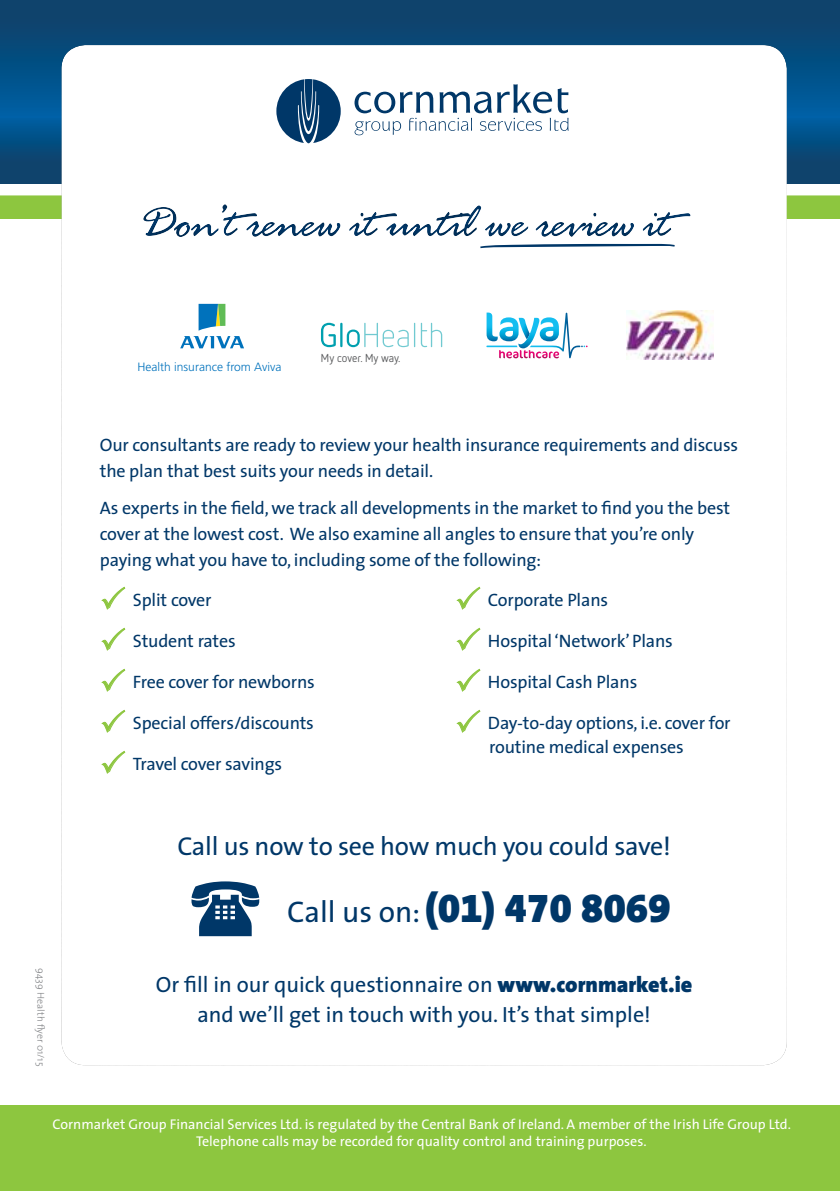
<style>
.page{position:relative;width:840px;height:1191px;background:#fff}
.page>*{position:absolute;margin:0;border:0;box-sizing:border-box;transform-origin:0 0}
.t1{font:italic 51px "Centra Script";color:#003768}
.t2{font:40px "The Sans Black Expert";letter-spacing:.01em;color:#003768}
.t3{font:26px "The Sans";letter-spacing:-.01em;color:#003768}
.t4{font:22px/29.4px "The Sans";color:#003768;text-align:center}
.t5{font:18px/26px "The Sans";letter-spacing:-.01em;color:#003768}
.t6{font:14.2px/17px "The Sans";color:#fff;text-align:center}
.t7{font:300 12px "Frutiger";color:#0072bc}
.t8{font:11.6px "Netto OT";color:#58595b}
.t9{font:300 10px "The Sans";color:#808285}
.s1{font-family:"The Sans";font-size:30px}
.s2{font-weight:900}
</style>
<div class="page">
<div style="left:0;top:1106px;width:839px;height:85px;background:#8dc63f"></div>
<div style="left:0;top:188px;width:839px;height:31px;background:#8dc63f"></div>
<div style="left:0;top:115px;width:839px;height:69px;background:linear-gradient(to bottom,#005c9e,#133c5e)"></div>
<div style="left:0;top:0;width:839px;height:117px;background:linear-gradient(to bottom,#103e63,#005ea1)"></div>
<div style="left:0;top:185px;width:839px;height:10px;background:#fff"></div>
<div style="left:60px;top:38px;width:728px;height:1028px;background:#fff"></div>
<svg style="left:180px;top:304px;width:64px;height:44px"></svg>
<svg style="left:321px;top:323px;width:14px;height:24px"></svg>
<hr style="left:340px;top:323px;width:2px;height:24px;background:#00a0af">
<svg style="left:346px;top:323px;width:62px;height:24px"></svg>
<hr style="left:413px;top:323px;width:2px;height:24px;background:#71cad1">
<svg style="left:420px;top:323px;width:22px;height:24px"></svg>
<svg style="left:486px;top:312px;width:101px;height:46px"></svg>
<img style="left:626px;top:310px;width:87px;height:49px">
<svg style="left:354px;top:84px;width:214px;height:51px"></svg>
<svg style="left:276px;top:79px;width:64px;height:64px"></svg>
<div style="left:134px;top:194px;width:571px;height:63px;background:#000;opacity:.5"></div>
<svg style="left:478px;top:243px;width:198px;height:6px"></svg>
<svg style="left:101px;top:586px;width:25px;height:24px"></svg>
<svg style="left:101px;top:627px;width:25px;height:24px"></svg>
<svg style="left:101px;top:668px;width:25px;height:24px"></svg>
<svg style="left:101px;top:709px;width:25px;height:24px"></svg>
<svg style="left:101px;top:750px;width:25px;height:24px"></svg>
<svg style="left:456px;top:586px;width:24px;height:24px"></svg>
<svg style="left:456px;top:627px;width:24px;height:24px"></svg>
<svg style="left:456px;top:668px;width:24px;height:24px"></svg>
<svg style="left:456px;top:709px;width:24px;height:24px"></svg>
<h1 class="t1" style="left:143px;top:194px;width:528px">Don’t renew it until we review it</h1>
<p class="t7" style="left:137px;top:359px;width:145px">Health insurance from Aviva</p>
<p class="t8" style="left:321px;top:350px;width:81px">My cover. My way.</p>
<p class="t5" style="left:100px;top:431px;width:639px">Our consultants are ready to review your health insurance requirements and discuss the plan that best suits your needs in detail.</p>
<p class="t5" style="left:100px;top:494px;width:631px">As experts in the field, we track all developments in the market to find you the best cover at the lowest cost. We also examine all angles to ensure that you’re only paying what you have to, including some of the following:</p>
<p class="t5" style="left:133px;top:586px;width:80px">Split cover</p>
<p class="t5" style="left:133px;top:627px;width:104px">Student rates</p>
<p class="t5" style="left:133px;top:668px;width:183px">Free cover for newborns</p>
<p class="t5" style="left:133px;top:709px;width:182px">Special offers/discounts</p>
<p class="t5" style="left:133px;top:750px;width:151px">Travel cover savings</p>
<p class="t5" style="left:487px;top:586px;width:122px">Corporate Plans</p>
<p class="t5" style="left:487px;top:627px;width:186px">Hospital ‘Network’ Plans</p>
<p class="t5" style="left:487px;top:668px;width:151px">Hospital Cash Plans</p>
<p class="t5" style="left:487px;top:710px;width:244px;line-height:24px">Day-to-day options, i.e. cover for routine medical expenses</p>
<p class="t9" style="left:49px;top:968px;width:99px;rotate:90deg">9439 Health flyer 01/15</p>
<h3 class="t3" style="left:177px;top:824px;width:495px">Call us now to see how much you could save!</h3>
<h2 class="t2" style="left:287px;top:874px;width:384px"><span class="s1">Call us on:</span> (01) 470 8069</h2>
<p class="t4" style="left:156px;top:969px;width:537px">Or fill in our quick questionnaire on <span class="s2">www.cornmarket.ie </span>and we’ll get in touch with you. It’s that simple!</p>
<p class="t6" style="left:52px;top:1115px;width:739px">Cornmarket Group Financial Services Ltd. is regulated by the Central Bank of I reland. A member of the I rish Life Group Ltd.<br>Telephone calls may be recorded for quality control and training purposes.</p>
</div>
